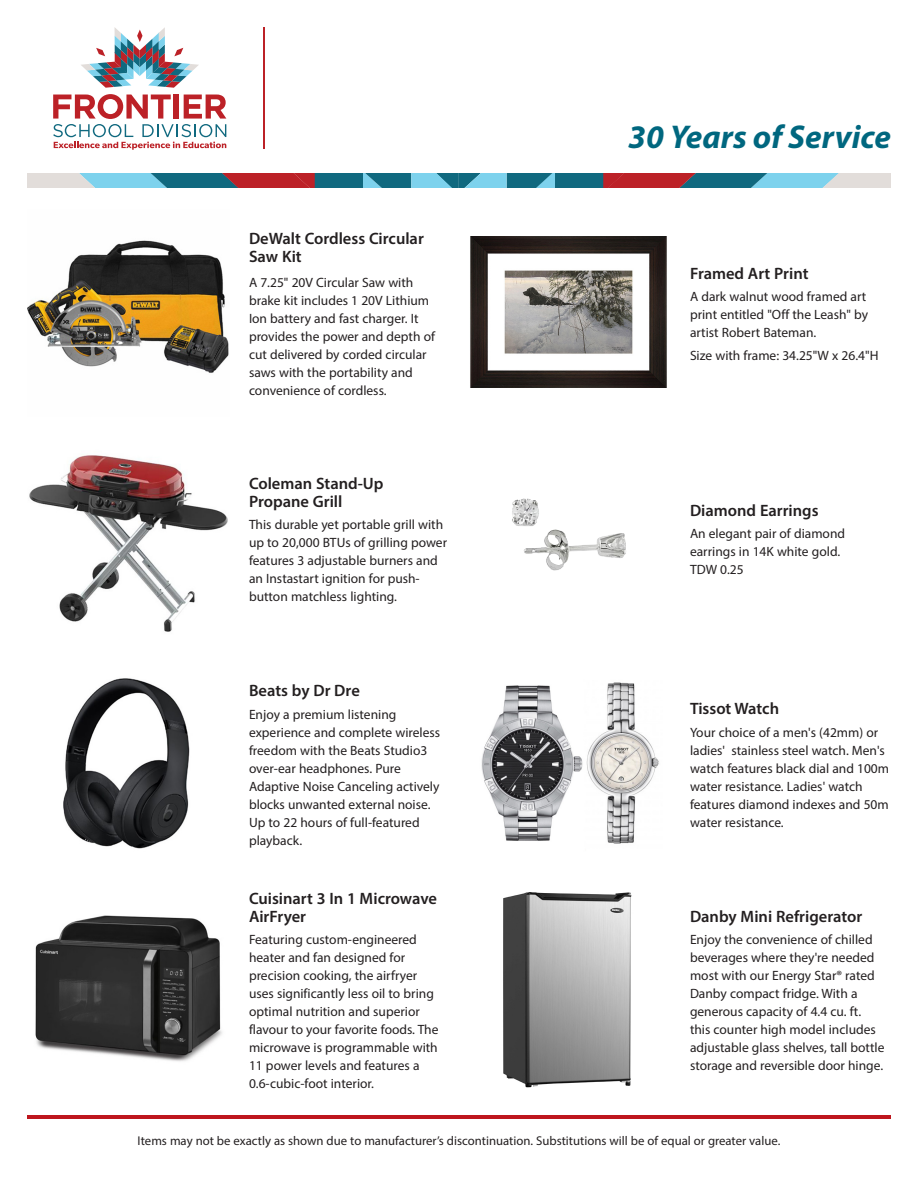
<style>
.page{position:relative;width:918px;height:1188px;background:#fff}
.page>*{position:absolute;margin:0;border:0;box-sizing:border-box;transform-origin:0 0}
.t1{font:italic 700 33px "Myriad Pro";color:#00677f}
.Descriptions{font:600 16.5px/18px "Myriad Pro";color:#231f20}
.Item_Description_Rig{font:600 16.5px/18px "Myriad Pro";color:#231f20}
.Descriptions-2{font:13.5px/18px "Myriad Pro";color:#231f20}
.Item_Description_Rig-2{font:13.5px/18px "Myriad Pro";color:#231f20}
.t2{font:12.75px "Myriad Pro";color:#231f20}
</style>
<div class="page">
<svg style="left:81px;top:27px;width:118px;height:61px"></svg>
<svg style="left:27px;top:174px;width:864px;height:13px"></svg>
<hr style="left:263px;top:27px;width:1px;height:122px;background:#bc2127">
<svg style="left:53px;top:94px;width:173px;height:56px"></svg>
<hr style="left:27px;top:1116px;width:864px;height:3px;background:#be161d">
<img style="left:27px;top:240px;width:202px;height:133px">
<img style="left:512px;top:499px;width:114px;height:72px">
<img style="left:63px;top:678px;width:127px;height:171px">
<img style="left:481px;top:682px;width:178px;height:162px">
<img style="left:35px;top:915px;width:187px;height:147px">
<img style="left:503px;top:892px;width:129px;height:196px">
<img style="left:470px;top:236px;width:197px;height:152px">
<img style="left:29px;top:455px;width:199px;height:177px">
<p class="Item_Description_Rig" style="left:249px;top:229px;width:176px">DeWalt Cordless Circular<br>Saw Kit</p>
<p class="Item_Description_Rig-2" style="left:249px;top:273px;width:188px">A 7.25" 20V Circular Saw with brake kit includes 1 20V Lithium<br>Ion battery and fast charger. It provides the power and depth of cut delivered by corded circular saws with the portability and convenience of cordless.</p>
<p class="Descriptions" style="left:249px;top:474px;width:136px">Coleman Stand-Up<br>Propane Grill</p>
<p class="Descriptions-2" style="left:249px;top:515px;width:200px">This durable yet portable grill with up to 20,000 BTUs of grilling power features 3 adjustable burners and an Instastart ignition for push&shy;button matchless lighting.</p>
<p class="Descriptions" style="left:249px;top:681px;width:112px">Beats by Dr Dre</p>
<p class="Descriptions-2" style="left:249px;top:705px;width:193px">Enjoy a premium listening experience and complete wireless freedom with the Beats Studio3 over-ear headphones. Pure<br>Adaptive Noise Canceling actively blocks unwanted external noise.<br>Up to 22 hours of full-featured playback.</p>
<p class="Descriptions" style="left:249px;top:889px;width:190px">Cuisinart 3 In 1 Microwave<br>AirFryer</p>
<p class="Descriptions-2" style="left:249px;top:930px;width:191px">Featuring custom-engineered heater and fan designed for precision cooking, the airfryer uses significantly less oil to bring optimal nutrition and superior flavour to your favorite foods. The microwave is programmable with<br>11 power levels and features a<br>0.6-cubic-foot interior.</p>
<p class="t1" style="left:628px;top:115px;width:264px">30 Years of Service</p>
<p class="Descriptions" style="left:690px;top:264px;width:120px">Framed Art Print</p>
<p class="Descriptions-2" style="left:690px;top:287px;width:180px">A dark walnut wood framed art print entitled "Off the Leash" by artist Robert Bateman.</p>
<p class="Descriptions-2" style="left:690px;top:346px;width:190px">Size with frame: 34.25"W x 26.4"H</p>
<p class="Descriptions" style="left:690px;top:501px;width:130px">Diamond Earrings</p>
<p class="Descriptions-2" style="left:690px;top:524px;width:157px">An elegant pair of diamond earrings in 14K white gold.<br>TDW 0.25</p>
<p class="Descriptions" style="left:690px;top:699px;width:91px">Tissot Watch</p>
<p class="Descriptions-2" style="left:690px;top:723px;width:201px">Your choice of a men's (42mm) or ladies' stainless steel watch. Men's watch features black dial and 100m water resistance. Ladies' watch features diamond indexes and 50m water resistance.</p>
<p class="Descriptions" style="left:690px;top:907px;width:174px">Danby Mini Refrigerator</p>
<p class="Descriptions-2" style="left:690px;top:930px;width:196px">Enjoy the convenience of chilled beverages where they're needed most with our Energy Star® rated Danby compact fridge. With a generous capacity of 4.4 cu. ft. this counter high model includes adjustable glass shelves, tall bottle storage and reversible door hinge.</p>
<p class="t2" style="left:138px;top:1133px;width:644px">Items may not be exactly as shown due to manufacturer’s discontinuation. Substitutions will be of equal or greater value.</p>
</div>
